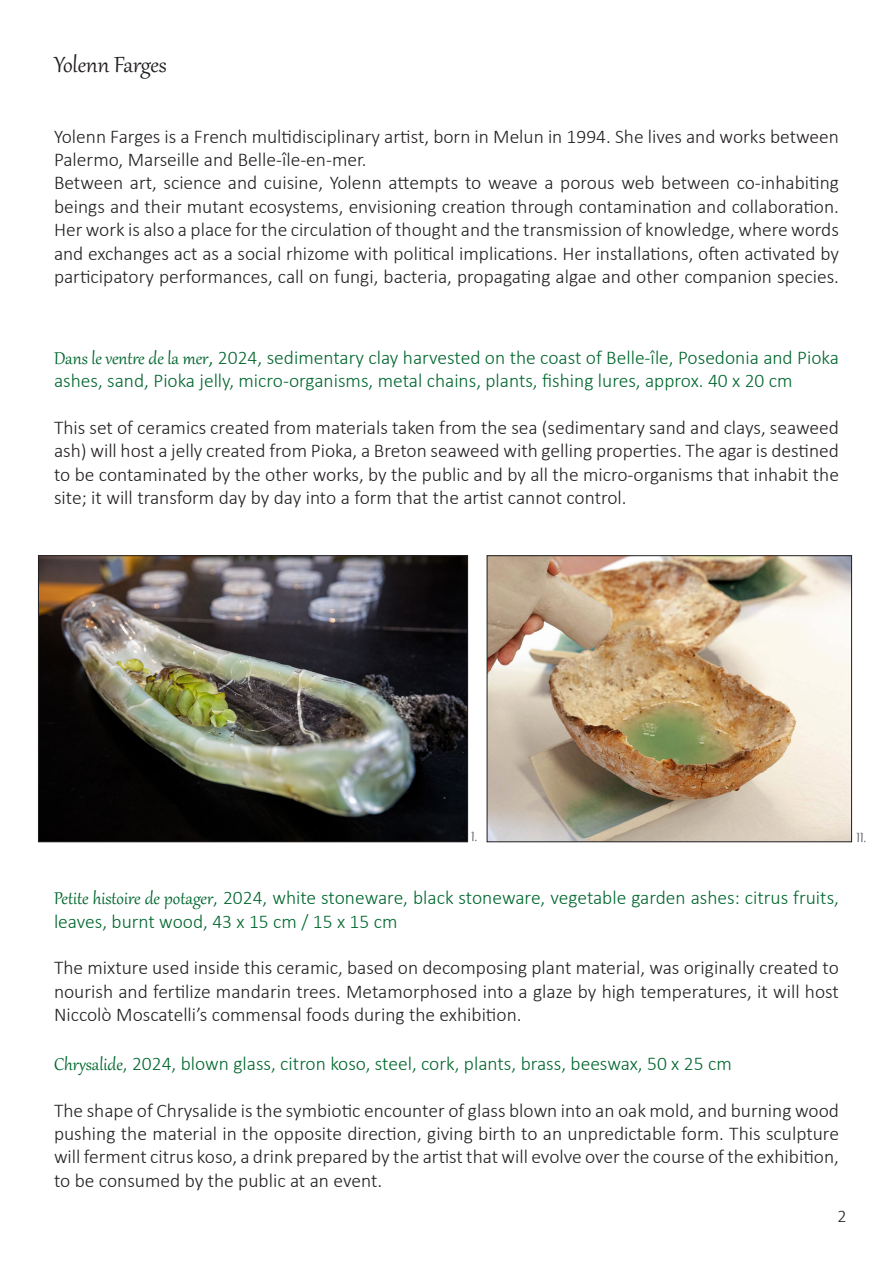
<style>
.page{position:relative;width:893px;height:1263px;background:#fff}
.page>*{position:absolute;margin:0;border:0;box-sizing:border-box;transform-origin:0 0}
.t1{font:27px "Gabriola";color:#231f20}
.t2{font:300 19.5px/23.4px "Calibri";color:#231f20;text-align:justify}
.t3{font:300 19.5px/23.4px "Calibri";color:#00672e}
.t4{font:300 18px "Calibri";color:#231f20}
.t5{font:16.5px "Gabriola";color:#636366}
.s1{font-family:"Gabriola";font-weight:400;font-size:21px}
.s2{font-size:21px}
</style>
<div class="page">
<img style="left:40px;top:557px;width:426px;height:283px">
<div style="left:38px;top:555px;width:430px;height:287px;border:1px solid #231f20"></div>
<img style="left:489px;top:557px;width:361px;height:283px">
<div style="left:487px;top:555px;width:365px;height:287px;border:1px solid #231f20"></div>
<p class="t1" style="left:54px;top:47px;width:114px">Yolenn Farges</p>
<p class="t2" style="left:54px;top:124px;width:786px">Yolenn Farges is a French multidisciplinary artist, born in Melun in 1994. She lives and works between<br>Palermo, Marseille and Belle-île-en-mer.</p>
<p class="t2" style="left:54px;top:171px;width:786px">Between art, science and cuisine, Yolenn attempts to weave a porous web between co-inhabiting beings and their mutant ecosystems, envisioning creation through contamination and collaboration.<br>Her work is also a place for the circulation of thought and the transmission of knowledge, where words and exchanges act as a social rhizome with political implications. Her installations, often activated by participatory performances, call on fungi, bacteria, propagating algae and other companion species.</p>
<p class="t3" style="left:54px;top:345px;width:786px"><span class="s1">Dans le ventre de la mer</span><span class="s2">,</span> 2024, sedimentary clay harvested on the coast of Belle-île, Posedonia and Pioka ashes, sand, Pioka jelly, micro-organisms, metal chains, plants, fishing lures, approx. 40 x 20 cm</p>
<p class="t2" style="left:54px;top:415px;width:786px">This set of ceramics created from materials taken from the sea (sedimentary sand and clays, seaweed ash) will host a jelly created from Pioka, a Breton seaweed with gelling properties. The agar is destined to be contaminated by the other works, by the public and by all the micro-organisms that inhabit the site; it will transform day by day into a form that the artist cannot control.</p>
<p class="t5" style="left:471px;top:825px;width:8px">I.</p>
<p class="t5" style="left:856px;top:826px;width:11px">II.</p>
<p class="t3" style="left:54px;top:886px;width:786px"><span class="s1">Petite histoire de potager</span>, 2024, white stoneware, black stoneware, vegetable garden ashes: citrus fruits, leaves, burnt wood, 43 x 15 cm / 15 x 15 cm</p>
<p class="t2" style="left:54px;top:956px;width:786px">The mixture used inside this ceramic, based on decomposing plant material, was originally created to nourish and fertilize mandarin trees. Metamorphosed into a glaze by high temperatures, it will host Niccolò Moscatelli’s commensal foods during the exhibition.</p>
<p class="t3" style="left:54px;top:1051px;width:679px"><span class="s1">Chrysalide</span>, 2024, blown glass, citron koso, steel, cork, plants, brass, beeswax, 50 x 25 cm</p>
<p class="t2" style="left:54px;top:1098px;width:786px">The shape of Chrysalide is the symbiotic encounter of glass blown into an oak mold, and burning wood pushing the material in the opposite direction, giving birth to an unpredictable form. This sculpture will ferment citrus koso, a drink prepared by the artist that will evolve over the course of the exhibition, to be consumed by the public at an event.</p>
<p class="t4" style="left:837px;top:1205px;width:11px">2</p>
</div>
